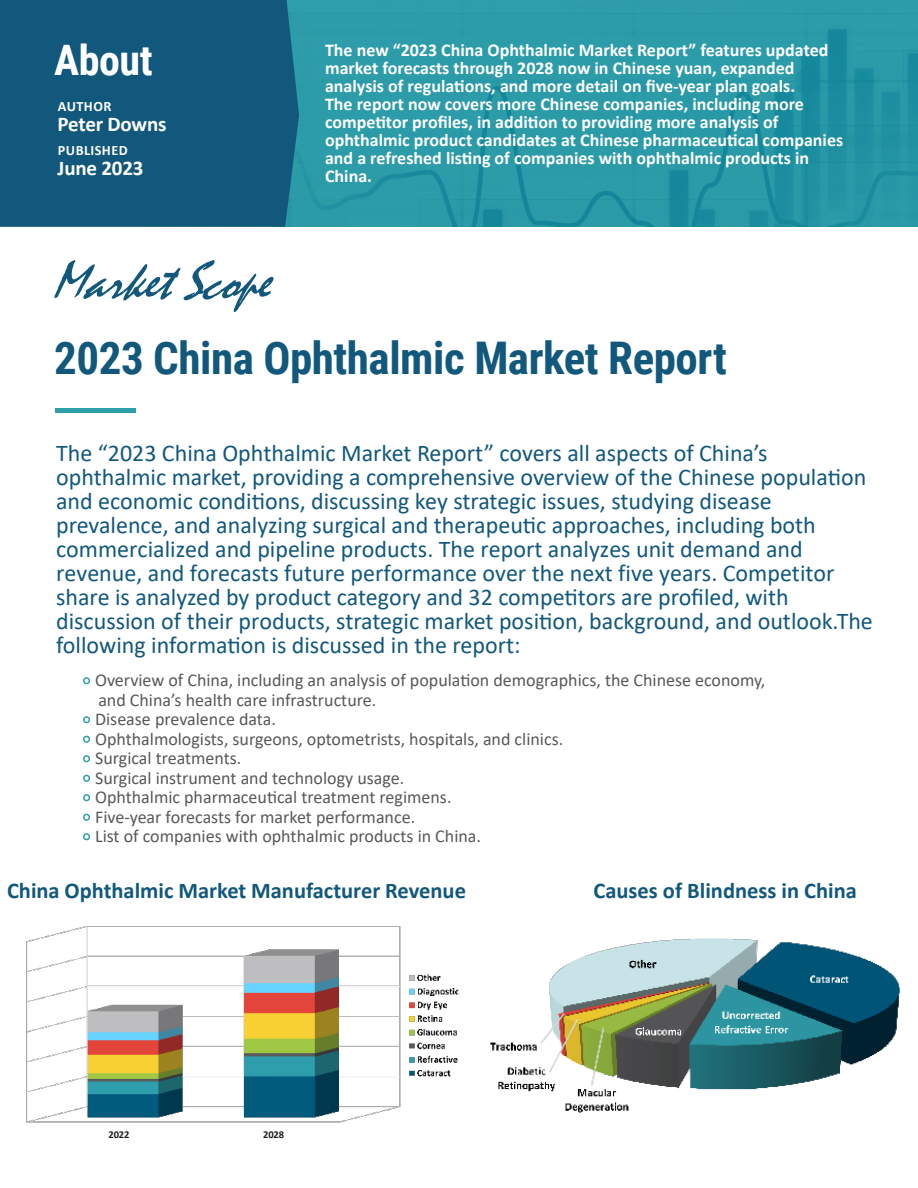
<style>
.page{position:relative;width:918px;height:1188px;background:#fff}
.page>*{position:absolute;margin:0;border:0;box-sizing:border-box;transform-origin:0 0}
.Page_Heading{font:700 45px "Roboto Condensed";letter-spacing:-.01em;color:#11587c}
.Page_Heading-2{font:700 42px "Roboto Condensed";letter-spacing:-.01em;color:#fff}
.t1{font:24px/24px "Calibri";color:#11587c}
.t2{font:700 22.5px "Calibri";color:#11587c}
.t3{font:700 21px "Calibri";letter-spacing:-.01em;color:#fff}
.t4{font:700 18px/18px "Calibri";color:#fff}
.Page_Heading-3{font:18px/19.5px "Calibri";color:#57585a}
.t5{font:700 14.25px "Calibri";letter-spacing:.03em;color:#fff}
.Page_Heading-4{font:700 10.5px "Calibri";letter-spacing:-.01em;color:#231f20}
.s1{color:#2f9eab}
</style>
<div class="page">
<img style="left:299px;top:0;width:619px;height:227px">
<div style="left:0;top:0;width:143px;height:227px;background:#11587c"></div>
<div style="left:143px;top:0;width:156px;height:227px;background:#11587c"></div>
<svg style="left:54px;top:260px;width:219px;height:52px"></svg>
<div style="left:55px;top:408px;width:81px;height:5px;background:#2f9eab"></div>
<img style="left:26px;top:926px;width:433px;height:197px">
<img style="left:490px;top:938px;width:410px;height:175px">
<p class="Page_Heading-2" style="left:54px;top:30px;width:100px">About</p>
<p class="t5" style="left:58px;top:96px;width:55px">AUTHOR</p>
<p class="t3" style="left:58px;top:109px;width:110px">Peter Downs</p>
<p class="t5" style="left:58px;top:140px;width:71px">PUBLISHED</p>
<p class="t3" style="left:58px;top:153px;width:87px">June 2023</p>
<p class="t4" style="left:325px;top:41px;width:520px">The new “2023 China Ophthalmic Market Report” features updated market forecasts through 2028 now in Chinese yuan, expanded analysis of regulations, and more detail on five-year plan goals.<br>The report now covers more Chinese companies, including more competitor profiles, in addition to providing more analysis of ophthalmic product candidates at Chinese pharmaceutical companies and a refreshed listing of companies with ophthalmic products in China.</p>
<p class="Page_Heading" style="left:54px;top:326px;width:674px">2023 China Ophthalmic Market Report</p>
<p class="t1" style="left:56px;top:441px;width:818px">The “2023 China Ophthalmic Market Report” covers all aspects of China’s ophthalmic market, providing a comprehensive overview of the Chinese population and economic conditions, discussing key strategic issues, studying disease prevalence, and analyzing surgical and therapeutic approaches, including both commercialized and pipeline products. The report analyzes unit demand and revenue, and forecasts future performance over the next five years. Competitor share is analyzed by product category and 32 competitors are profiled, with discussion of their products, strategic market position, background, and outlook.The following information is discussed in the report:</p>
<p class="Page_Heading-3" style="left:98px;top:670px;width:669px;text-indent:-16px"><span class="s1">•</span> Overview of China, including an analysis of population demographics, the Chinese economy, and China’s health care infrastructure.</p>
<p class="Page_Heading-3" style="left:82px;top:709px;width:195px"><span class="s1">•</span> Disease prevalence data.</p>
<p class="Page_Heading-3" style="left:82px;top:729px;width:483px"><span class="s1">•</span> Ophthalmologists, surgeons, optometrists, hospitals, and clinics.</p>
<p class="Page_Heading-3" style="left:82px;top:748px;width:161px"><span class="s1">•</span> Surgical treatments.</p>
<p class="Page_Heading-3" style="left:82px;top:768px;width:324px"><span class="s1">•</span> Surgical instrument and technology usage.</p>
<p class="Page_Heading-3" style="left:82px;top:787px;width:371px"><span class="s1">•</span> Ophthalmic pharmaceutical treatment regimens.</p>
<p class="Page_Heading-3" style="left:82px;top:807px;width:335px"><span class="s1">•</span> Five-year forecasts for market performance.</p>
<p class="Page_Heading-3" style="left:82px;top:826px;width:401px"><span class="s1">•</span> List of companies with ophthalmic products in China.</p>
<p class="t2" style="left:7px;top:875px;width:460px">China Ophthalmic Market Manufacturer Revenue</p>
<p class="t2" style="left:594px;top:875px;width:265px">Causes of Blindness in China</p>
<p class="Page_Heading-4" style="left:109px;top:1127px;width:22px">2022</p>
<p class="Page_Heading-4" style="left:263px;top:1127px;width:22px">2028</p>
</div>
